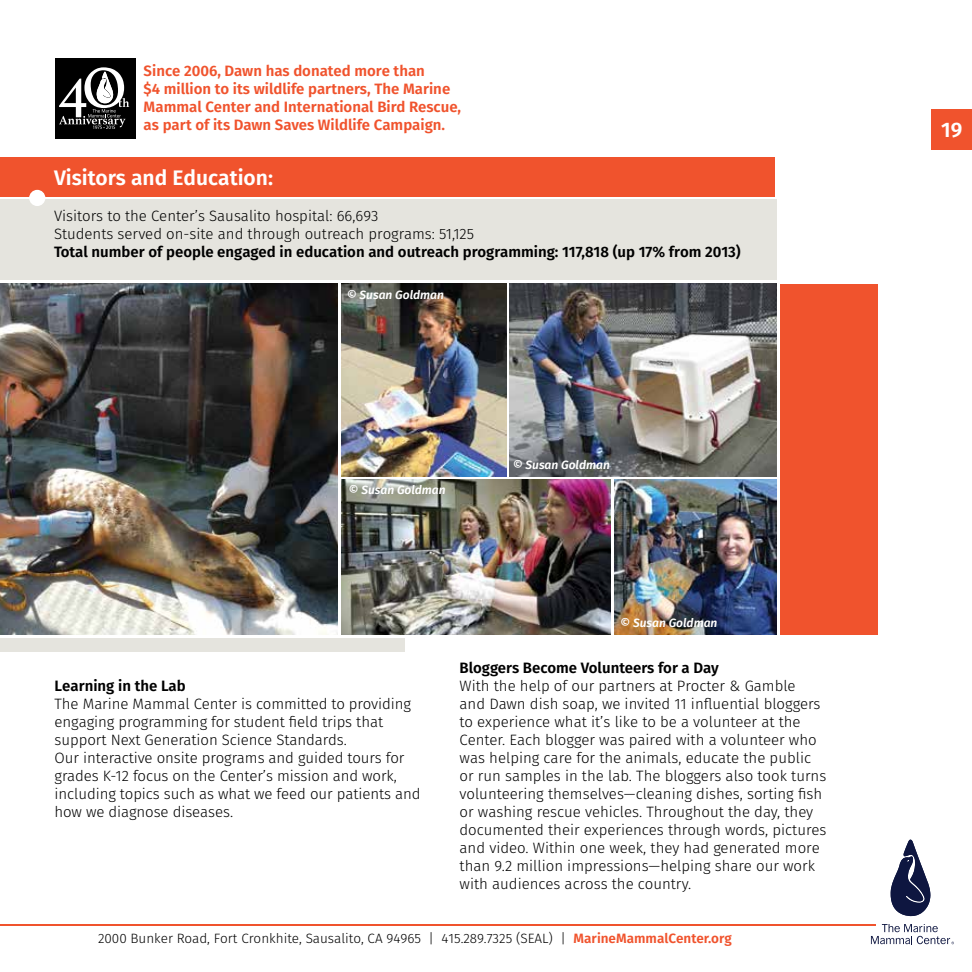
<style>
.page{position:relative;width:972px;height:972px;background:#fff}
.page>*{position:absolute;margin:0;border:0;box-sizing:border-box;transform-origin:0 0}
.t1{font:600 21px "Fira Sans";color:#fff}
.t2{font:300 15px/18px "Fira Sans";color:#000}
.t3{font:600 15px/18px "Fira Sans";color:#f0532d}
.t4{font:600 15px "Fira Sans";color:#000}
.t5{font:300 13.5px "Fira Sans";color:#000}
.t6{font:italic 600 12px "Fira Sans";color:#fff}
.s1{font-weight:600;color:#f0532d}
</style>
<div class="page">
<div style="left:0;top:199px;width:776px;height:81px;background:#e5e4de"></div>
<div style="left:0;top:158px;width:774px;height:40px;background:#f0532d"></div>
<img style="left:0;top:284px;width:338px;height:350px">
<img style="left:510px;top:284px;width:266px;height:192px">
<img style="left:614px;top:480px;width:163px;height:154px">
<img style="left:341px;top:480px;width:270px;height:154px">
<img style="left:341px;top:284px;width:165px;height:192px">
<div style="left:932px;top:109px;width:40px;height:41px;background:#f0532d"></div>
<svg style="left:871px;top:840px;width:83px;height:104px"></svg>
<hr style="left:0;top:925px;width:876px;height:1px;background:#f0532d">
<div style="left:55px;top:58px;width:81px;height:81px;background:#000"></div>
<svg style="left:59px;top:67px;width:70px;height:62px"></svg>
<div style="left:0;top:638px;width:405px;height:13px;background:#e5e4de"></div>
<hr style="left:0;top:197px;width:826px;height:2px;background:#fff">
<div style="left:29px;top:190px;width:16px;height:16px;background:#fff;border-radius:50%"></div>
<div style="left:780px;top:284px;width:98px;height:350px;background:#f0532d"></div>
<p class="t3" style="left:144px;top:61px;width:319px">Since 2006, Dawn has donated more than<br>$4 million to its wildlife partners, The Marine Mammal Center and International Bird Rescue, as part of its Dawn Saves Wildlife Campaign.</p>
<h1 class="t1" style="left:54px;top:163px;width:221px">Visitors and Education:</h1>
<p class="t2" style="left:54px;top:207px;width:422px">Visitors to the Center’s Sausalito hospital: 66,693<br>Students served on-site and through outreach programs: 51,125</p>
<p class="t4" style="left:54px;top:242px;width:688px">Total number of people engaged in education and outreach programming: 117,818 (up 17% from 2013)</p>
<p class="t6" style="left:347px;top:287px;width:98px">© Susan Goldman</p>
<p class="t6" style="left:349px;top:482px;width:98px">© Susan Goldman</p>
<p class="t6" style="left:513px;top:456px;width:98px">© Susan Goldman</p>
<p class="t4" style="left:55px;top:675px;width:133px">Learning in the Lab</p>
<p class="t2" style="left:55px;top:695px;width:367px">The Marine Mammal Center is committed to providing engaging programming for student field trips that support Next Generation Science Standards.<br>Our interactive onsite programs and guided tours for grades K-12 focus on the Center’s mission and work, including topics such as what we feed our patients and how we diagnose diseases.</p>
<p class="t6" style="left:621px;top:614px;width:98px">© Susan Goldman</p>
<p class="t4" style="left:460px;top:657px;width:261px">Bloggers Become Volunteers for a Day</p>
<p class="t2" style="left:460px;top:677px;width:368px">With the help of our partners at Procter &amp; Gamble<br>and Dawn dish soap, we invited 11 influential bloggers to experience what it’s like to be a volunteer at the Center. Each blogger was paired with a volunteer who was helping care for the animals, educate the public or run samples in the lab. The bloggers also took turns volunteering themselves—cleaning dishes, sorting fish or washing rescue vehicles. Throughout the day, they documented their experiences through words, pictures and video. Within one week, they had generated more than 9.2 million impressions—helping share our work with audiences across the country.</p>
<p class="t5" style="left:98px;top:929px;width:635px">2000 Bunker Road, Fort Cronkhite, Sausalito, CA 94965 | 415.289.7325 (SEAL) | <span class="s1">MarineMammalCenter.org</span></p>
<h1 class="t1" style="left:941px;top:115px;width:23px">19</h1>
</div>
